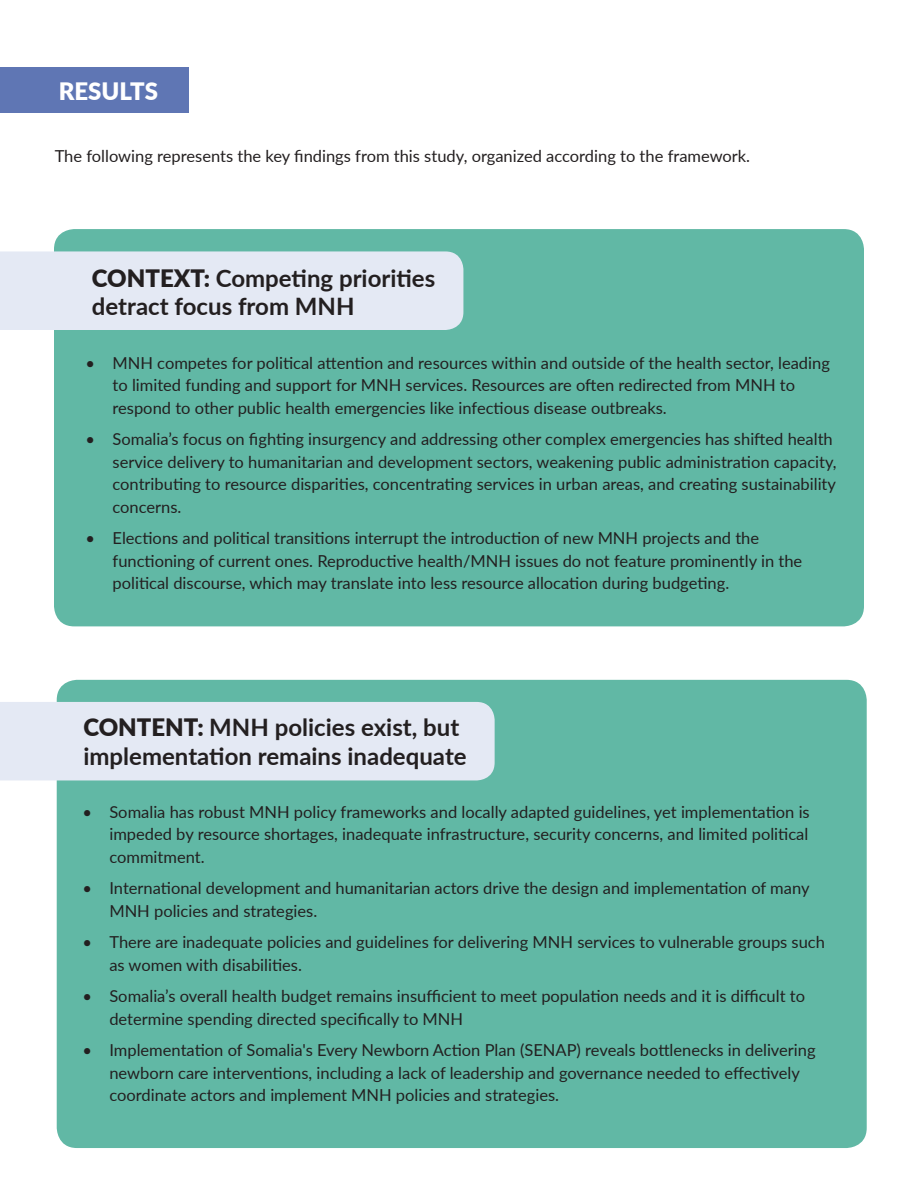
<style>
.page{position:relative;width:918px;height:1188px;background:#fff}
.page>*{position:absolute;margin:0;border:0;box-sizing:border-box;transform-origin:0 0}
.t1{font:700 24px/28.8px "Lato";color:#231f20}
.t2{font:900 24px "Lato";color:#fff}
.t3{font:16.5px/22.5px "Lato";color:#231f20}
.s1{font-weight:900}
</style>
<div class="page">
<div style="left:57px;top:680px;width:810px;height:468px;background:#61b8a5;border-radius:20px"></div>
<div style="left:0;top:68px;width:189px;height:45px;background:#5f76b4"></div>
<div style="left:54px;top:229px;width:810px;height:397px;background:#61b8a5;border-radius:20px"></div>
<div style="left:0;top:251px;width:463px;height:79px;background:#e4e9f4"></div>
<div style="left:0;top:702px;width:495px;height:78px;background:#e4e9f4"></div>
<p class="t2" style="left:59px;top:74px;width:101px">RESULTS</p>
<p class="t3" style="left:55px;top:144px;width:697px">The following represents the key findings from this study, organized according to the framework.</p>
<p class="t1" style="left:92px;top:262px;width:345px"><span class="s1">CONTEXT:</span> Competing priorities detract focus from MNH</p>
<p class="t3" style="left:113px;top:351px;width:719px;text-indent:-27px">• MNH competes for political attention and resources within and outside of the health sector, leading to limited funding and support for MNH services. Resources are often redirected from MNH to respond to other public health emergencies like infectious disease outbreaks.</p>
<p class="t3" style="left:113px;top:427px;width:726px;text-indent:-27px">• Somalia’s focus on fighting insurgency and addressing other complex emergencies has shifted health service delivery to humanitarian and development sectors, weakening public administration capacity, contributing to resource disparities, concentrating services in urban areas, and creating sustainability concerns.</p>
<p class="t3" style="left:113px;top:526px;width:691px;text-indent:-27px">• Elections and political transitions interrupt the introduction of new MNH projects and the functioning of current ones. Reproductive health/MNH issues do not feature prominently in the political discourse, which may translate into less resource allocation during budgeting.</p>
<p class="t1" style="left:83px;top:712px;width:385px"><span class="s1">CONTENT:</span> MNH policies exist, but implementation remains inadequate</p>
<p class="t3" style="left:109px;top:800px;width:702px;text-align:justify;text-indent:-27px">• Somalia has robust MNH policy frameworks and locally adapted guidelines, yet implementation is impeded by resource shortages, inadequate infrastructure, security concerns, and limited political commitment.</p>
<p class="t3" style="left:109px;top:876px;width:702px;text-indent:-27px">• International development and humanitarian actors drive the design and implementation of many<br>MNH policies and strategies.</p>
<p class="t3" style="left:109px;top:930px;width:717px;text-indent:-27px">• There are inadequate policies and guidelines for delivering MNH services to vulnerable groups such as women with disabilities.</p>
<p class="t3" style="left:109px;top:984px;width:697px;text-indent:-27px">• Somalia’s overall health budget remains insufficient to meet population needs and it is difficult to determine spending directed specifically to MNH</p>
<p class="t3" style="left:109px;top:1038px;width:708px;text-indent:-27px">• Implementation of Somalia's Every Newborn Action Plan (SENAP) reveals bottlenecks in delivering newborn care interventions, including a lack of leadership and governance needed to effectively coordinate actors and implement MNH policies and strategies.</p>
</div>
